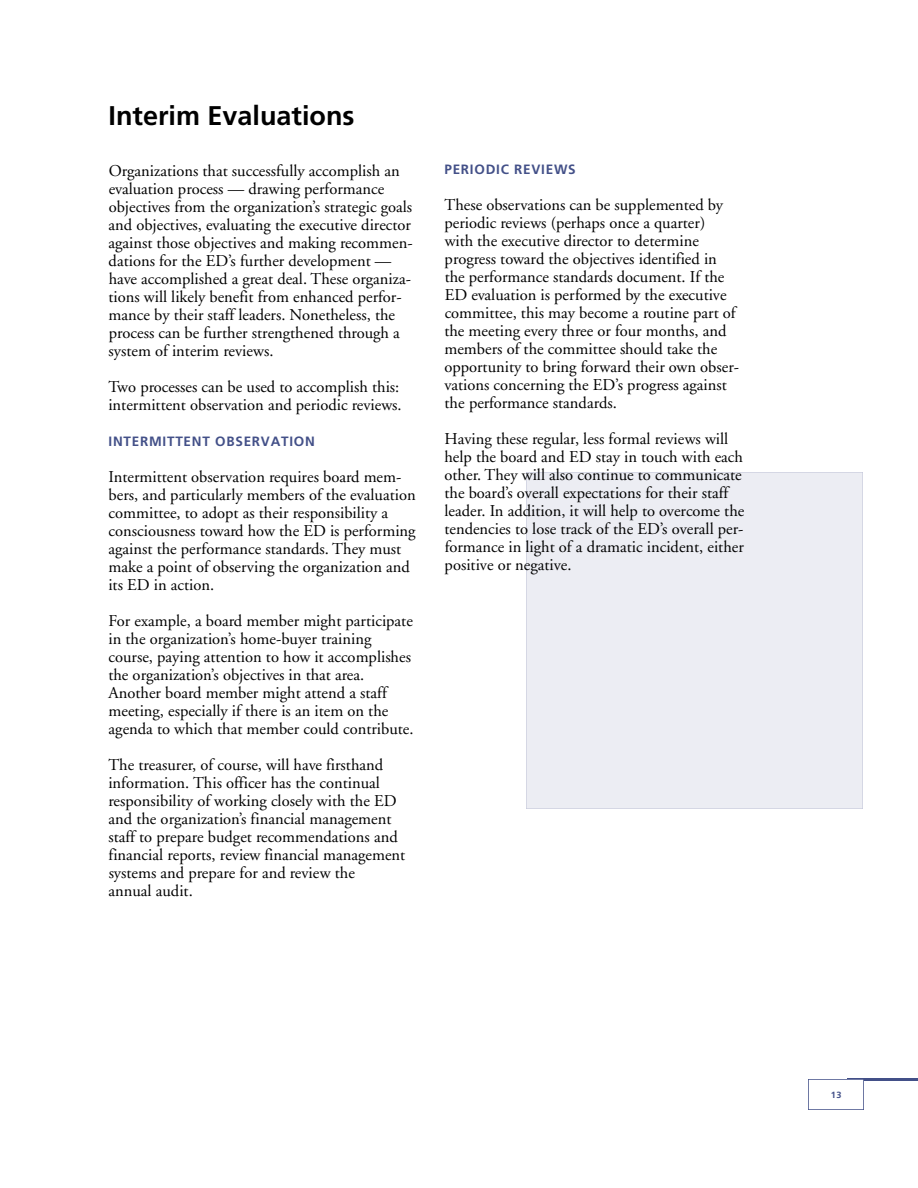
<style>
.page{position:relative;width:918px;height:1188px;background:#fff}
.page>*{position:absolute;margin:0;border:0;box-sizing:border-box;transform-origin:0 0}
.t1{font:700 27px "Frutiger";color:#000}
.t2{font:16.5px/18px "Adobe Garamond";color:#000}
.t3{font:700 13.5px "Frutiger";letter-spacing:.055em;color:#435088}
.t4{font:700 9px "Frutiger";color:#435088}
</style>
<div class="page">
<div style="left:526px;top:472px;width:337px;height:337px;background:#ecedf3"></div>
<hr style="left:848px;top:1078px;width:70px;height:3px;background:#435088">
<img style="left:809px;top:1079px;width:54px;height:31px">
<h1 class="t1" style="left:109px;top:105px;width:248px">Interim Evaluations</h1>
<p class="t2" style="left:108px;top:163px;width:306px">Organizations that successfully accomplish an evaluation process — drawing performance objectives from the organization’s strategic goals and objectives, evaluating the executive director against those objectives and making recommen&shy;dations for the ED’s further development — have accomplished a great deal. These organiza&shy;tions will likely benefit from enhanced perfor&shy;mance by their staff leaders. Nonetheless, the process can be further strengthened through a system of interim reviews.</p>
<p class="t2" style="left:108px;top:379px;width:295px">Two processes can be used to accomplish this: intermittent observation and periodic reviews.</p>
<p class="t3" style="left:109px;top:435px;width:208px">INTERMITTENT OBSERVATION</p>
<p class="t2" style="left:108px;top:469px;width:309px">Intermittent observation requires board mem&shy;bers, and particularly members of the evaluation committee, to adopt as their responsibility a consciousness toward how the ED is performing against the performance standards. They must make a point of observing the organization and its ED in action.</p>
<p class="t2" style="left:108px;top:613px;width:307px">For example, a board member might participate in the organization’s home-buyer training course, paying attention to how it accomplishes the organization’s objectives in that area.<br>Another board member might attend a staff meeting, especially if there is an item on the agenda to which that member could contribute.</p>
<p class="t2" style="left:108px;top:757px;width:298px">The treasurer, of course, will have firsthand information. This officer has the continual responsibility of working closely with the ED and the organization’s financial management staff to prepare budget recommendations and financial reports, review financial management systems and prepare for and review the<br>annual audit.</p>
<p class="t3" style="left:444px;top:164px;width:133px">PERIODIC REVIEWS</p>
<p class="t2" style="left:444px;top:197px;width:296px">These observations can be supplemented by periodic reviews (perhaps once a quarter)<br>with the executive director to determine progress toward the objectives identified in the performance standards document. If the ED evaluation is performed by the executive committee, this may become a routine part of the meeting every three or four months, and members of the committee should take the opportunity to bring forward their own obser&shy;vations concerning the ED’s progress against the performance standards.</p>
<p class="t2" style="left:444px;top:431px;width:301px">Having these regular, less formal reviews will help the board and ED stay in touch with each other. They will also continue to communicate the board’s overall expectations for their staff leader. In addition, it will help to overcome the tendencies to lose track of the ED’s overall per&shy;formance in light of a dramatic incident, either positive or negative.</p>
<p class="t4" style="left:831px;top:1091px;width:12px">1 3</p>
</div>
